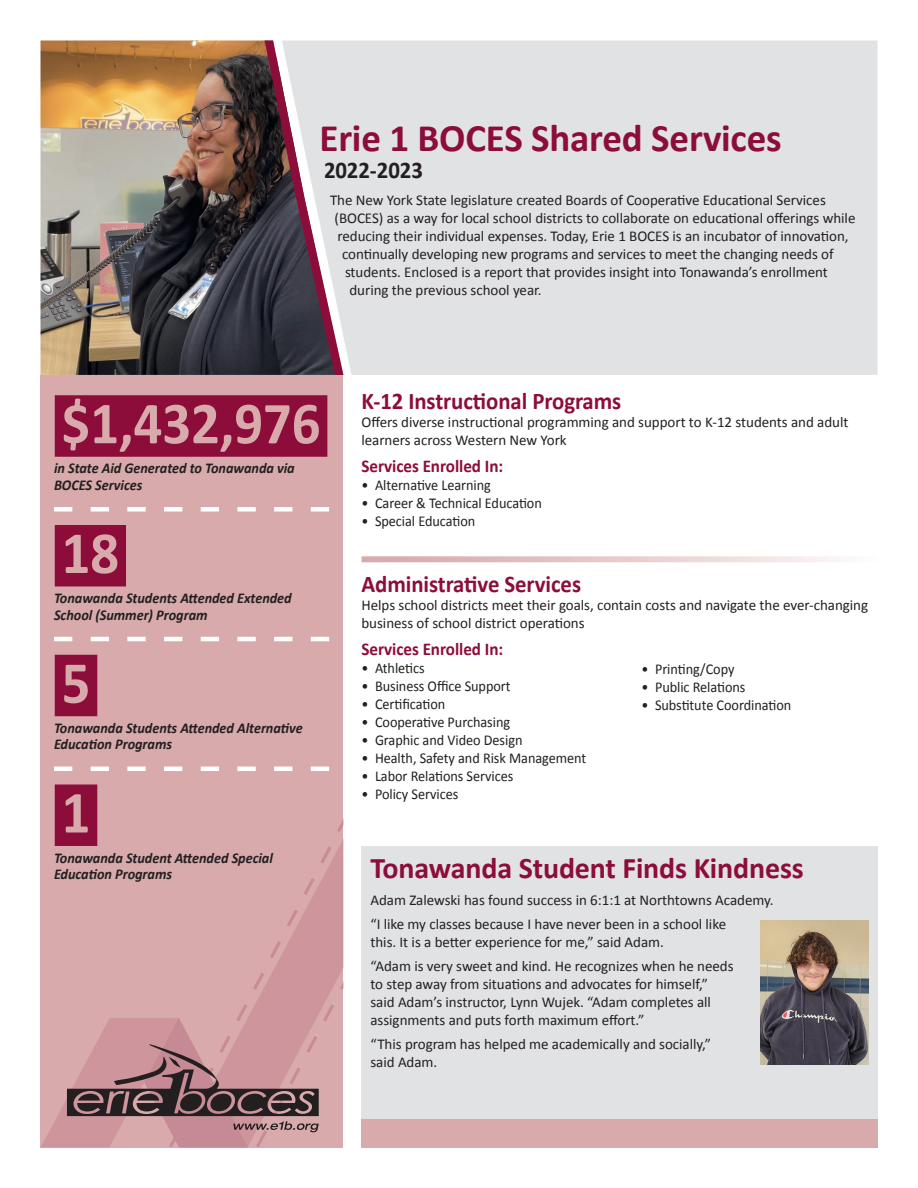
<style>
.page{position:relative;width:918px;height:1188px;background:#fff}
.page>*{position:absolute;margin:0;border:0;box-sizing:border-box;transform-origin:0 0}
.Numbers{font:700 60px "Calibri";letter-spacing:-.005em;color:#d8aaac;scale:.95 1}
.Heading{font:700 39px "Calibri";letter-spacing:-.005em;color:#8d0d3a}
.ExEd_Article_Heading{font:700 30px "Calibri";letter-spacing:-.005em;color:#8d0d3a}
.Subheading{font:700 24px "Calibri";letter-spacing:-.005em;color:#8d0d3a;scale:.95 1}
.Subheading_W_rule_above{font:700 24px "Calibri";letter-spacing:-.005em;color:#8d0d3a;scale:.95 1}
.Subheading-2{font:700 24px "Calibri";letter-spacing:-.005em;color:#231f20;scale:.95 1}
.Service_Enrollment_Headers{font:700 18px "Calibri";letter-spacing:-.005em;color:#8d0d3a;scale:.95 1}
.Text{font:15px/18px "Calibri";letter-spacing:-.005em;color:#231f20}
.bulleted_text{font:15px "Calibri";letter-spacing:-.005em;color:#231f20;scale:.95 1}
.Numbers_Text{font:italic 700 15px/16.5px "Calibri";letter-spacing:-.005em;color:#231f20;scale:.95 1}
.Numbers_Text_no_rule_below{font:italic 700 15px/16.5px "Calibri";letter-spacing:-.005em;color:#231f20;scale:.95 1}
</style>
<div class="page">
<div style="left:40px;top:375px;width:303px;height:773px;background:#d8aaac"></div>
<div style="left:361px;top:847px;width:517px;height:272px;background:#e1e2e4"></div>
<div style="left:343px;top:40px;width:535px;height:335px;background:#e1e2e4"></div>
<img style="left:40px;top:40px;width:30px;height:335px">
<img style="left:70px;top:40px;width:273px;height:335px">
<div style="left:362px;top:1119px;width:516px;height:29px;background:#d8aaac"></div>
<svg style="left:362px;top:556px;width:474px;height:6px;background:#e8cdcd"></svg>
<div style="left:55px;top:395px;width:272px;height:62px;background:#8d0d3a"></div>
<svg style="left:54px;top:507px;width:275px;height:5px"></svg>
<div style="left:55px;top:525px;width:71px;height:61px;background:#8d0d3a"></div>
<svg style="left:54px;top:637px;width:275px;height:4px"></svg>
<div style="left:55px;top:655px;width:42px;height:61px;background:#8d0d3a"></div>
<svg style="left:41px;top:766px;width:302px;height:382px"></svg>
<div style="left:55px;top:784px;width:42px;height:62px;background:#8d0d3a"></div>
<img style="left:761px;top:921px;width:108px;height:144px">
<p class="Heading" style="left:320px;top:113px;width:464px">Erie 1 BOCES Shared Services</p>
<p class="Subheading-2" style="left:324px;top:155px;width:106px">2022-2023</p>
<p class="Text" style="left:330px;top:191px;width:497px">The New York State legislature created Boards of Cooperative Educational Services</p>
<p class="Text" style="left:334px;top:209px;width:523px">(BOCES) as a way for local school districts to collaborate on educational offerings while</p>
<p class="Text" style="left:338px;top:227px;width:513px">reducing their individual expenses. Today, Erie 1 BOCES is an incubator of innovation,</p>
<p class="Text" style="left:342px;top:245px;width:493px">continually developing new programs and services to meet the changing needs of</p>
<p class="Text" style="left:345px;top:263px;width:484px">students. Enclosed is a report that provides insight into Tonawanda’s enrollment</p>
<p class="Text" style="left:350px;top:281px;width:194px">during the previous school year.</p>
<p class="Numbers" style="left:62px;top:385px;width:274px">$1,432,976</p>
<p class="Numbers_Text" style="left:54px;top:460px;width:255px">in State Aid Generated to Tonawanda via<br>BOCES Services</p>
<p class="Numbers" style="left:62px;top:515px;width:62px">18</p>
<p class="Numbers_Text" style="left:54px;top:590px;width:252px">Tonawanda Students Attended Extended<br>School (Summer) Program</p>
<p class="Numbers" style="left:62px;top:644px;width:32px">5</p>
<p class="Numbers_Text" style="left:54px;top:720px;width:263px">Tonawanda Students Attended Alternative<br>Education Programs</p>
<p class="Numbers" style="left:62px;top:774px;width:32px">1</p>
<p class="Numbers_Text_no_rule_below" style="left:54px;top:849px;width:232px">Tonawanda Student Attended Special<br>Education Programs</p>
<p class="Subheading" style="left:362px;top:386px;width:275px">K-12 Instructional Programs</p>
<p class="Text" style="left:362px;top:413px;width:488px">Offers diverse instructional programming and support to K-12 students and adult learners across Western New York</p>
<p class="Service_Enrollment_Headers" style="left:362px;top:455px;width:151px">Services Enrolled In:</p>
<p class="bulleted_text" style="left:362px;top:476px;width:138px">• Alternative Learning</p>
<p class="bulleted_text" style="left:362px;top:494px;width:191px">• Career &amp; Technical Education</p>
<p class="bulleted_text" style="left:362px;top:512px;width:121px">• Special Education</p>
<p class="Subheading_W_rule_above" style="left:362px;top:569px;width:233px">Administrative Services</p>
<p class="Text" style="left:362px;top:596px;width:508px">Helps school districts meet their goals, contain costs and navigate the ever-changing business of school district operations</p>
<p class="Service_Enrollment_Headers" style="left:362px;top:638px;width:151px">Services Enrolled In:</p>
<p class="bulleted_text" style="left:362px;top:659px;width:68px">• Athletics</p>
<p class="bulleted_text" style="left:362px;top:677px;width:159px">• Business Office Support</p>
<p class="bulleted_text" style="left:362px;top:695px;width:90px">• Certification</p>
<p class="bulleted_text" style="left:362px;top:713px;width:158px">• Cooperative Purchasing</p>
<p class="bulleted_text" style="left:362px;top:731px;width:171px">• Graphic and Video Design</p>
<p class="bulleted_text" style="left:362px;top:749px;width:238px">• Health, Safety and Risk Management</p>
<p class="bulleted_text" style="left:362px;top:767px;width:161px">• Labor Relations Services</p>
<p class="bulleted_text" style="left:362px;top:785px;width:103px">• Policy Services</p>
<p class="bulleted_text" style="left:642px;top:659px;width:100px">• Printing/Copy</p>
<p class="bulleted_text" style="left:642px;top:677px;width:111px">• Public Relations</p>
<p class="bulleted_text" style="left:642px;top:695px;width:159px">• Substitute Coordination</p>
<p class="ExEd_Article_Heading" style="left:370px;top:849px;width:435px">Tonawanda Student Finds Kindness</p>
<p class="Text" style="left:370px;top:891px;width:405px">Adam Zalewski has found success in 6:1:1 at Northtowns Academy.</p>
<p class="Text" style="left:370px;top:915px;width:357px">“I like my classes because I have never been in a school like this. It is a better experience for me,” said Adam.</p>
<p class="Text" style="left:370px;top:957px;width:365px">“Adam is very sweet and kind. He recognizes when he needs to step away from situations and advocates for himself,” said Adam’s instructor, Lynn Wujek. “Adam completes all assignments and puts forth maximum effort.”</p>
<p class="Text" style="left:370px;top:1035px;width:342px">“This program has helped me academically and socially,” said Adam.</p>
</div>
